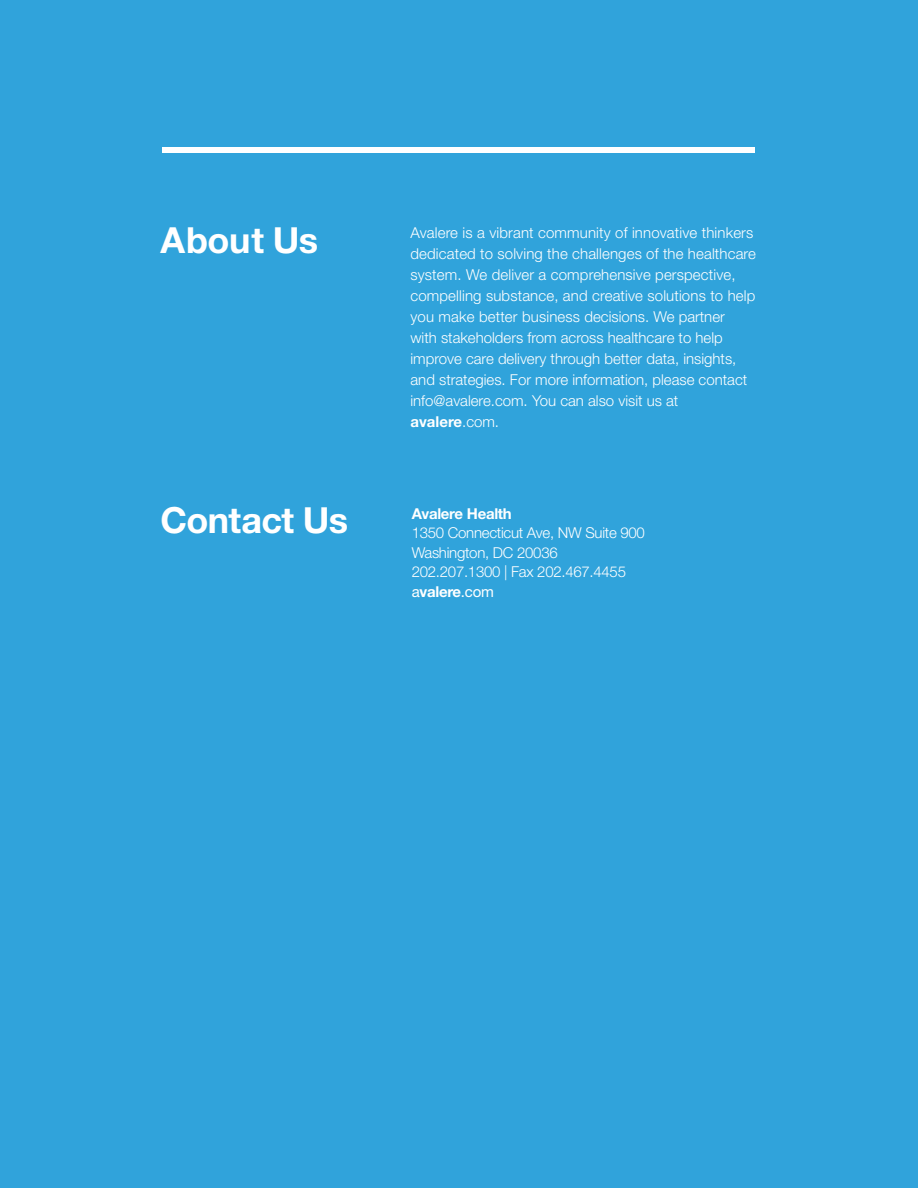
<style>
.page{position:relative;width:918px;height:1188px;background:#30a3db}
.page>*{position:absolute;margin:0;border:0;box-sizing:border-box;transform-origin:0 0}
.t1{font:700 36px "Helvetica Neue LT Std";letter-spacing:-.02em;color:#fff}
.Section_Body{font:300 15px/21px "Helvetica Neue LT Std";color:#fff}
.Section_Body-2{font:300 15px "Helvetica Neue LT Std";letter-spacing:-.02em;color:#fff}
.t2{font:700 15px "Helvetica Neue LT Std";letter-spacing:-.02em;color:#fff}
.s1{font-weight:700}
.s2{font-weight:400}
</style>
<div class="page">
<div style="left:162px;top:147px;width:592px;height:6px;background:#fff"></div>
<p class="t1" style="left:160px;top:217px;width:159px">About Us</p>
<p class="Section_Body" style="left:411px;top:221px;width:347px">Avalere is a vibrant community of innovative thinkers dedicated to solving the challenges of the healthcare system. We deliver a comprehensive perspective, compelling substance, and creative solutions to help you make better business decisions. We partner<br>with stakeholders from across healthcare to help improve care delivery through better data, insights, and strategies. For more information, please contact info@avalere.com. You can also visit us at <span class="s1">avalere</span>.com.</p>
<p class="t1" style="left:160px;top:498px;width:189px">Contact Us</p>
<p class="t2" style="left:412px;top:504px;width:102px">Avalere Health</p>
<p class="Section_Body-2" style="left:412px;top:524px;width:235px">1350 Connecticut Ave, NW Suite 900</p>
<p class="Section_Body-2" style="left:412px;top:543px;width:148px">Washington, DC 20036</p>
<p class="Section_Body-2" style="left:412px;top:563px;width:216px">202.207.1300 | Fax 202.467.4455</p>
<p class="t2" style="left:412px;top:582px;width:84px"><span class="s2">a</span>valere<span class="s2">.com</span></p>
</div>
